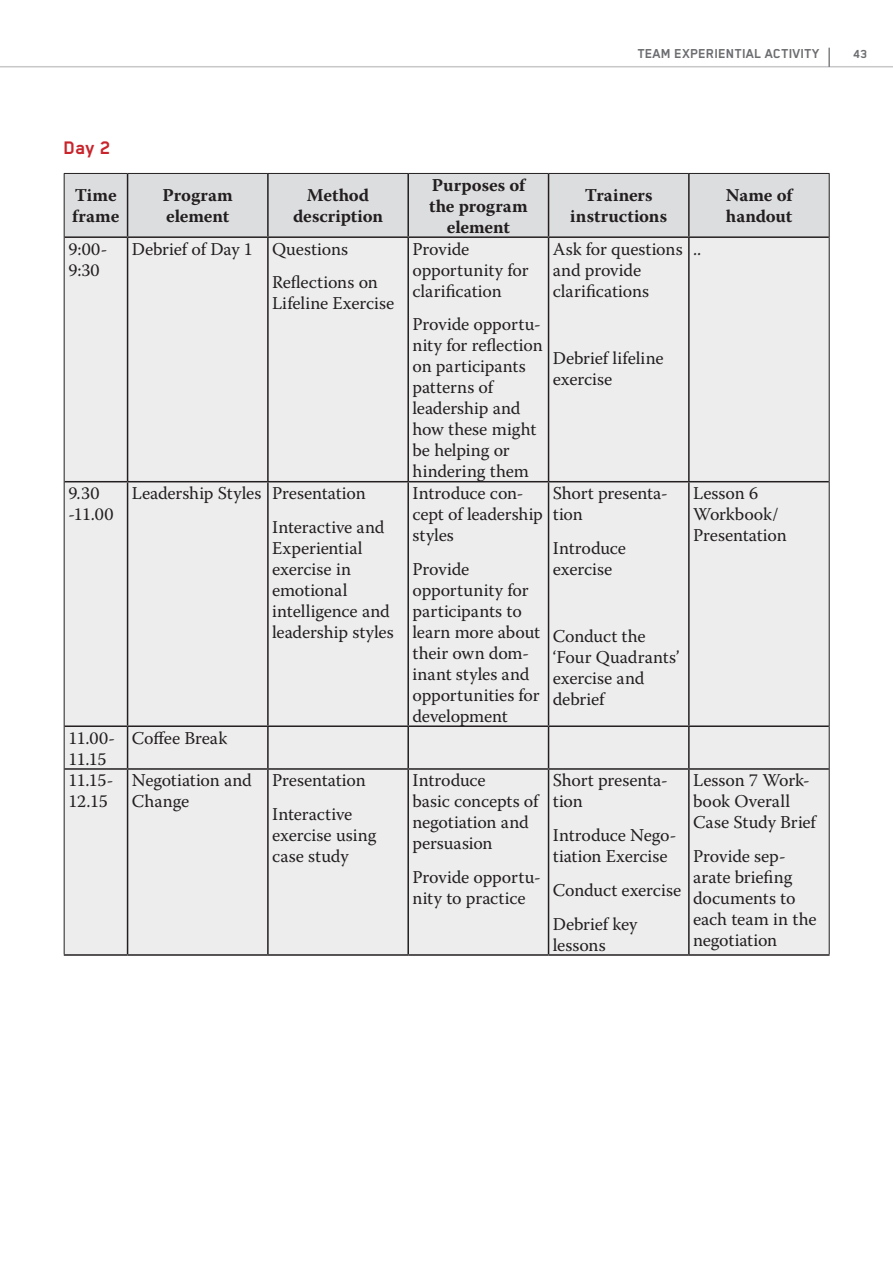
<style>
.page{position:relative;width:893px;height:1263px;background:#fff}
.page>*{position:absolute;margin:0;border:0;box-sizing:border-box;transform-origin:0 0}
.kérdés_piros{font:700 21px "Blender Pro";color:#c8242b}
.Tabl_regular{font:18px/21px "Warnock Pro";letter-spacing:-.005em;color:#231f20}
.Tabl_bold{font:700 18px/21px "Warnock Pro";letter-spacing:-.005em;color:#231f20}
.t1{font:700 15px "Blender Pro";color:#6c6d70}
.t2{font:700 13.5px "Blender Pro";color:#6c6d70}
</style>
<div class="page">
<hr style="left:0;top:66px;width:893px;height:1px;background:#c7c8ca">
<svg style="left:828px;top:48px;width:2px;height:19px"></svg>
<div style="left:65px;top:174px;width:764px;height:62px;background:#dcdddf"></div>
<div style="left:65px;top:238px;width:764px;height:716px;background:#ededee"></div>
<hr style="left:127px;top:174px;width:1px;height:62px;background:#231f20">
<hr style="left:267px;top:174px;width:2px;height:62px;background:#231f20">
<hr style="left:407px;top:174px;width:2px;height:62px;background:#231f20">
<hr style="left:548px;top:174px;width:1px;height:62px;background:#231f20">
<hr style="left:688px;top:174px;width:2px;height:62px;background:#231f20">
<hr style="left:65px;top:236px;width:63px;height:2px;background:#231f20">
<hr style="left:128px;top:236px;width:140px;height:2px;background:#231f20">
<hr style="left:127px;top:238px;width:1px;height:243px;background:#231f20">
<hr style="left:268px;top:236px;width:140px;height:2px;background:#231f20">
<hr style="left:267px;top:238px;width:2px;height:243px;background:#231f20">
<hr style="left:408px;top:236px;width:141px;height:2px;background:#231f20">
<hr style="left:407px;top:238px;width:2px;height:243px;background:#231f20">
<hr style="left:549px;top:236px;width:140px;height:2px;background:#231f20">
<hr style="left:548px;top:238px;width:1px;height:243px;background:#231f20">
<hr style="left:689px;top:236px;width:140px;height:2px;background:#231f20">
<hr style="left:688px;top:238px;width:2px;height:243px;background:#231f20">
<hr style="left:65px;top:481px;width:63px;height:1px;background:#231f20">
<hr style="left:128px;top:481px;width:140px;height:1px;background:#231f20">
<hr style="left:127px;top:482px;width:1px;height:243px;background:#231f20">
<hr style="left:268px;top:481px;width:140px;height:1px;background:#231f20">
<hr style="left:267px;top:482px;width:2px;height:243px;background:#231f20">
<hr style="left:408px;top:481px;width:141px;height:1px;background:#231f20">
<hr style="left:407px;top:482px;width:2px;height:243px;background:#231f20">
<hr style="left:549px;top:481px;width:140px;height:1px;background:#231f20">
<hr style="left:548px;top:482px;width:1px;height:243px;background:#231f20">
<hr style="left:689px;top:481px;width:140px;height:1px;background:#231f20">
<hr style="left:688px;top:482px;width:2px;height:243px;background:#231f20">
<hr style="left:65px;top:725px;width:63px;height:2px;background:#231f20">
<hr style="left:128px;top:725px;width:140px;height:2px;background:#231f20">
<hr style="left:127px;top:727px;width:1px;height:41px;background:#231f20">
<hr style="left:268px;top:725px;width:140px;height:2px;background:#231f20">
<hr style="left:267px;top:727px;width:2px;height:41px;background:#231f20">
<hr style="left:408px;top:725px;width:141px;height:2px;background:#231f20">
<hr style="left:407px;top:727px;width:2px;height:41px;background:#231f20">
<hr style="left:549px;top:725px;width:140px;height:2px;background:#231f20">
<hr style="left:548px;top:727px;width:1px;height:41px;background:#231f20">
<hr style="left:689px;top:725px;width:140px;height:2px;background:#231f20">
<hr style="left:688px;top:727px;width:2px;height:41px;background:#231f20">
<hr style="left:65px;top:768px;width:63px;height:2px;background:#231f20">
<hr style="left:128px;top:768px;width:140px;height:2px;background:#231f20">
<hr style="left:127px;top:770px;width:1px;height:184px;background:#231f20">
<hr style="left:268px;top:768px;width:140px;height:2px;background:#231f20">
<hr style="left:267px;top:770px;width:2px;height:184px;background:#231f20">
<hr style="left:408px;top:768px;width:141px;height:2px;background:#231f20">
<hr style="left:407px;top:770px;width:2px;height:184px;background:#231f20">
<hr style="left:549px;top:768px;width:140px;height:2px;background:#231f20">
<hr style="left:548px;top:770px;width:1px;height:184px;background:#231f20">
<hr style="left:689px;top:768px;width:140px;height:2px;background:#231f20">
<hr style="left:688px;top:770px;width:2px;height:184px;background:#231f20">
<hr style="left:64px;top:954px;width:64px;height:2px;background:#231f20">
<hr style="left:128px;top:954px;width:140px;height:2px;background:#231f20">
<hr style="left:268px;top:954px;width:140px;height:2px;background:#231f20">
<hr style="left:408px;top:954px;width:141px;height:2px;background:#231f20">
<hr style="left:549px;top:954px;width:140px;height:2px;background:#231f20">
<hr style="left:689px;top:954px;width:141px;height:2px;background:#231f20">
<hr style="left:64px;top:237px;width:1px;height:245px;background:#231f20">
<hr style="left:829px;top:237px;width:1px;height:245px;background:#231f20">
<hr style="left:64px;top:482px;width:1px;height:244px;background:#231f20">
<hr style="left:829px;top:482px;width:1px;height:244px;background:#231f20">
<hr style="left:64px;top:726px;width:1px;height:43px;background:#231f20">
<hr style="left:829px;top:726px;width:1px;height:43px;background:#231f20">
<hr style="left:64px;top:769px;width:1px;height:185px;background:#231f20">
<hr style="left:829px;top:769px;width:1px;height:185px;background:#231f20">
<hr style="left:64px;top:173px;width:64px;height:1px;background:#231f20">
<hr style="left:64px;top:174px;width:1px;height:63px;background:#231f20">
<hr style="left:128px;top:173px;width:140px;height:1px;background:#231f20">
<hr style="left:268px;top:173px;width:140px;height:1px;background:#231f20">
<hr style="left:408px;top:173px;width:141px;height:1px;background:#231f20">
<hr style="left:549px;top:173px;width:140px;height:1px;background:#231f20">
<hr style="left:689px;top:173px;width:141px;height:1px;background:#231f20">
<hr style="left:829px;top:174px;width:1px;height:63px;background:#231f20">
<p class="t1" style="left:638px;top:45px;width:17px">TEAM</p>
<p class="t1" style="left:675px;top:45px;width:16px">EXPERIENTIAL</p>
<p class="t1" style="left:765px;top:45px;width:16px">ACTIVIT</p>
<p class="t1" style="left:812px;top:45px;width:9px">Y</p>
<p class="t2" style="left:853px;top:47px;width:16px">43</p>
<p class="kérdés_piros" style="left:64px;top:137px;width:48px">DAY 2</p>
<p class="Tabl_bold" style="left:72px;top:185px;width:49px">Time frame</p>
<p class="Tabl_bold" style="left:163px;top:185px;width:72px">Program element</p>
<p class="Tabl_bold" style="left:293px;top:185px;width:91px;text-align:center">Method description</p>
<p class="Tabl_bold" style="left:429px;top:174px;width:100px;text-align:center">Purposes of the program element</p>
<p class="Tabl_bold" style="left:570px;top:185px;width:98px;text-align:center">Trainers instructions</p>
<p class="Tabl_bold" style="left:726px;top:185px;width:68px">Name of handout</p>
<p class="Tabl_regular" style="left:68px;top:238px;width:40px">9:00-<br>9:30</p>
<p class="Tabl_regular" style="left:132px;top:238px;width:123px">Debrief of Day 1</p>
<p class="Tabl_regular" style="left:272px;top:238px;width:78px">Questions</p>
<p class="Tabl_regular" style="left:272px;top:272px;width:124px">Reflections on<br>Lifeline Exercise</p>
<p class="Tabl_regular" style="left:412px;top:238px;width:118px">Provide opportunity for clarification</p>
<p class="Tabl_regular" style="left:412px;top:314px;width:132px">Provide opportu&shy;nity for reflection on participants patterns of leadership and how these might be helping or hindering them</p>
<p class="Tabl_regular" style="left:553px;top:238px;width:131px">Ask for questions and provide clarifications</p>
<p class="Tabl_regular" style="left:693px;top:238px;width:10px">..</p>
<p class="Tabl_regular" style="left:553px;top:347px;width:112px">Debrief lifeline exercise</p>
<p class="Tabl_regular" style="left:68px;top:482px;width:46px">9.30 -11.00</p>
<p class="Tabl_regular" style="left:132px;top:482px;width:131px">Leadership Styles</p>
<p class="Tabl_regular" style="left:272px;top:482px;width:95px">Presentation</p>
<p class="Tabl_regular" style="left:272px;top:516px;width:123px">Interactive and<br>Experiential exercise in emotional intelligence and leadership styles</p>
<p class="Tabl_regular" style="left:68px;top:727px;width:48px">11.00-<br>11.15</p>
<p class="Tabl_regular" style="left:132px;top:727px;width:97px">Coffee Break</p>
<p class="Tabl_regular" style="left:68px;top:770px;width:47px">11.15-<br>12.15</p>
<p class="Tabl_regular" style="left:132px;top:770px;width:122px">Negotiation and<br>Change</p>
<p class="Tabl_regular" style="left:272px;top:770px;width:95px">Presentation</p>
<p class="Tabl_regular" style="left:272px;top:803px;width:106px">Interactive exercise using case study</p>
<p class="Tabl_regular" style="left:412px;top:482px;width:132px">Introduce con&shy;cept of leadership styles</p>
<p class="Tabl_regular" style="left:412px;top:558px;width:129px">Provide opportunity for participants to learn more about their own dom&shy;inant styles and opportunities for development</p>
<p class="Tabl_regular" style="left:553px;top:482px;width:116px">Short presenta&shy;tion</p>
<p class="Tabl_regular" style="left:553px;top:537px;width:75px">Introduce exercise</p>
<p class="Tabl_regular" style="left:553px;top:626px;width:128px">Conduct the ‘Four Quadrants’ exercise and debrief</p>
<p class="Tabl_regular" style="left:693px;top:482px;width:95px">Lesson 6<br>Workbook/<br>Presentation</p>
<p class="Tabl_regular" style="left:412px;top:770px;width:128px">Introduce<br>basic concepts of negotiation and persuasion</p>
<p class="Tabl_regular" style="left:412px;top:866px;width:130px">Provide opportu&shy;nity to practice</p>
<p class="Tabl_regular" style="left:553px;top:770px;width:116px">Short presenta&shy;tion</p>
<p class="Tabl_regular" style="left:553px;top:824px;width:125px">Introduce Nego&shy;tiation Exercise</p>
<p class="Tabl_regular" style="left:553px;top:879px;width:130px">Conduct exercise</p>
<p class="Tabl_regular" style="left:553px;top:913px;width:86px">Debrief key lessons</p>
<p class="Tabl_regular" style="left:693px;top:770px;width:124px">Lesson 7 Work&shy;book Overall<br>Case Study Brief</p>
<p class="Tabl_regular" style="left:693px;top:845px;width:125px">Provide sep&shy;arate briefing documents to each team in the negotiation</p>
</div>
